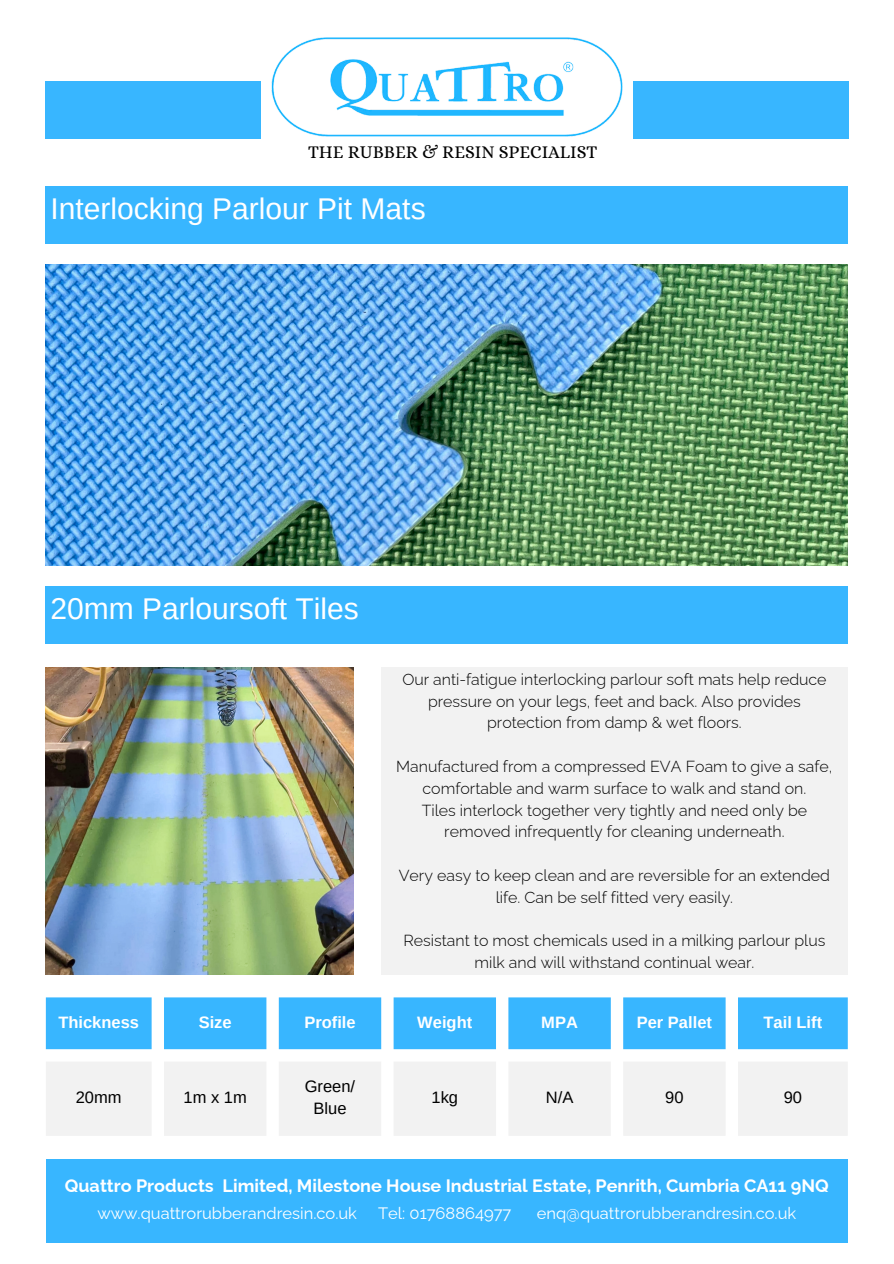
<style>
.page{position:relative;width:894px;height:1264px;background:#fff}
.page>*{position:absolute;margin:0;border:0;box-sizing:border-box;transform-origin:0 0}
.t1{font:30px "Arimo";color:#fff}
.t2{font:700 18px "Raleway";color:#fff}
.t3{font:18px "Alice";color:#000}
.t4{font:16.5px "Raleway";color:#fff}
.t5{font:700 16.5px "Arimo";color:#fff}
.t6{font:16.5px "Arimo";color:#000}
.t7{font:300 15.9px/21.8px "Raleway";color:#000;text-align:center}
</style>
<div class="page">
<div style="left:46px;top:586px;width:801px;height:58px;background:#38b6ff"></div>
<div style="left:381px;top:667px;width:466px;height:307px;background:#f2f2f2"></div>
<svg style="left:46px;top:997px;width:801px;height:52px;background:#4bbdff"></svg>
<svg style="left:46px;top:1062px;width:801px;height:73px;fill:#f2f2f2"></svg>
<img style="left:46px;top:667px;width:307px;height:307px">
<div style="left:46px;top:187px;width:801px;height:57px;background:#38b6ff"></div>
<div style="left:46px;top:1159px;width:801px;height:84px;background:#38b6ff"></div>
<img style="left:46px;top:265px;width:801px;height:301px">
<img style="left:247px;top:37px;width:376px;height:102px">
<div style="left:46px;top:82px;width:214px;height:57px;background:#38b6ff"></div>
<div style="left:633px;top:82px;width:214px;height:57px;background:#38b6ff"></div>
<h3 class="t3" style="left:308px;top:141px;width:291px">THE RUBBER &amp; RESIN SPECIALIST</h3>
<p class="t1" style="left:50px;top:191px;width:377px">Interlocking Parlour Pit Mats</p>
<p class="t1" style="left:50px;top:591px;width:310px">20mm Parloursoft Tiles</p>
<p class="t7" style="left:402px;top:668px;width:425px">Our anti-fatigue interlocking parlour soft mats help reduce pressure on your legs, feet and back. Also provides protection from damp &amp; wet floors.</p>
<p class="t7" style="left:396px;top:755px;width:438px">Manufactured from a compressed EVA Foam to give a safe, comfortable and warm surface to walk and stand on.</p>
<p class="t7" style="left:421px;top:799px;width:387px">Tiles interlock together very tightly and need only be removed infrequently for cleaning underneath.</p>
<p class="t7" style="left:398px;top:864px;width:432px">Very easy to keep clean and are reversible for an extended life. Can be self fitted very easily.</p>
<p class="t7" style="left:403px;top:929px;width:423px">Resistant to most chemicals used in a milking parlour plus milk and will withstand continual wear.</p>
<h1 class="t5" style="left:58px;top:1012px;width:82px">Thickness</h1>
<p class="t5" style="left:199px;top:1012px;width:34px">Size</p>
<p class="t5" style="left:304px;top:1012px;width:53px">Profile</p>
<p class="t5" style="left:417px;top:1012px;width:56px">Weight</p>
<p class="t5" style="left:541px;top:1012px;width:38px">MPA</p>
<p class="t5" style="left:636px;top:1012px;width:77px">Per Pallet</p>
<p class="t5" style="left:763px;top:1012px;width:60px">Tail Lift</p>
<p class="t6" style="left:76px;top:1088px;width:47px">20mm</p>
<p class="t6" style="left:183px;top:1088px;width:65px">1m x 1m</p>
<p class="t6" style="left:305px;top:1076px;width:52px">Green/</p>
<p class="t6" style="left:313px;top:1099px;width:35px">Blue</p>
<p class="t6" style="left:431px;top:1088px;width:28px">1kg</p>
<p class="t6" style="left:545px;top:1088px;width:29px">N/A</p>
<p class="t6" style="left:665px;top:1088px;width:20px">90</p>
<p class="t6" style="left:783px;top:1088px;width:20px">90</p>
<p class="t2" style="left:65px;top:1175px;width:765px">Quattro Products Limited, Milestone House Industrial Estate, Penrith, Cumbria CA11 9NQ</p>
<p class="t4" style="left:97px;top:1203px;width:261px">www.quattrorubberandresin.co.uk</p>
<p class="t4" style="left:378px;top:1203px;width:135px">Tel: 01768864977</p>
<p class="t4" style="left:536px;top:1203px;width:261px">enq@quattrorubberandresin.co.uk</p>
</div>
